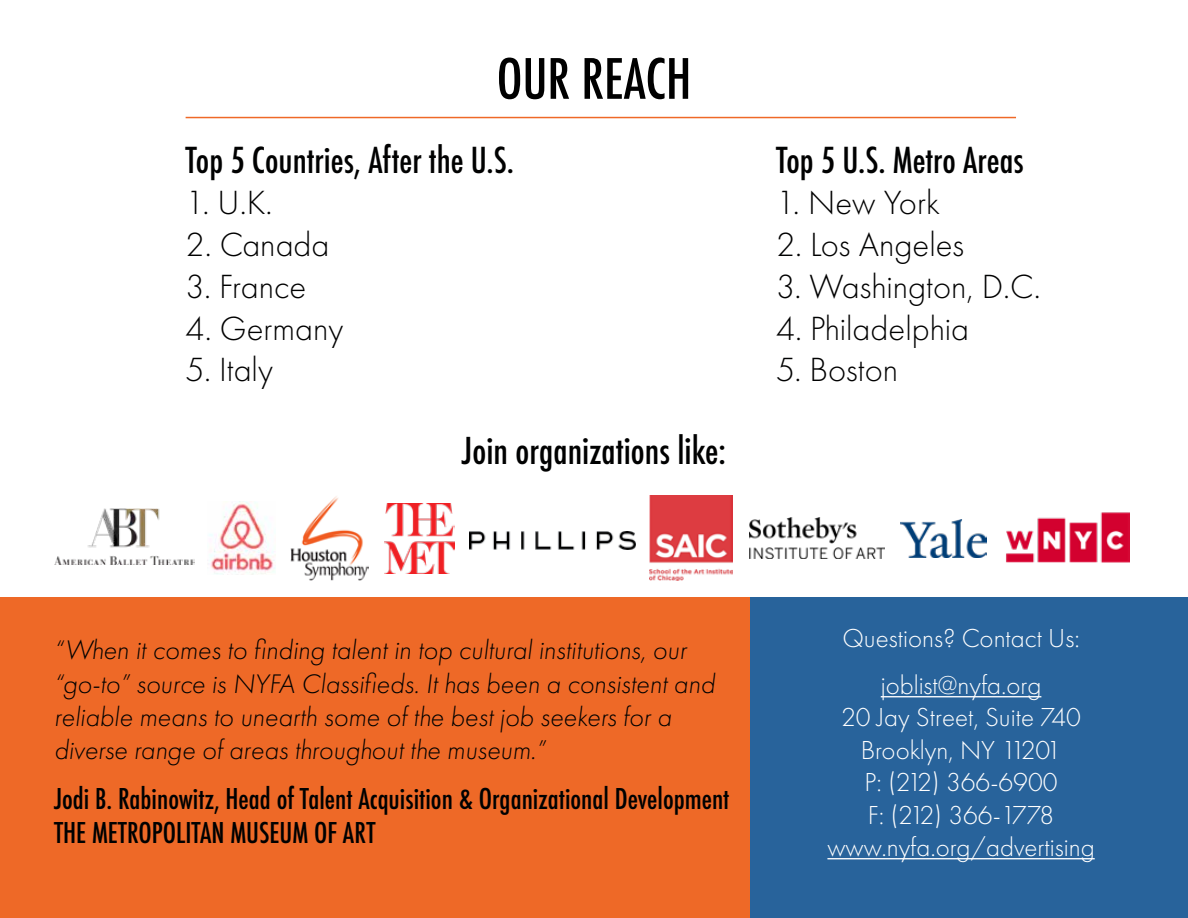
<style>
.page{position:relative;width:1188px;height:918px;background:#fff}
.page>*{position:absolute;margin:0;border:0;box-sizing:border-box;transform-origin:0 0}
.t1{font:500 condensed 54px "Futura";color:#000}
.t2{font:500 condensed 36px "Futura";color:#000101}
.t3{font:300 34.8px "Futura PT";color:#000101}
.t4{font:500 condensed 34.8px "Futura";color:#000101}
.t5{font:italic 300 27.9px/33.5px "Futura PT";color:#000101}
.t6{font:500 condensed 27.9px/33.5px "Futura";color:#000101}
.t7{font:300 27px/32.4px "Futura PT";color:#fff;text-align:center}
</style>
<div class="page">
<div style="left:0;top:598px;width:750px;height:320px;background:#ee6927"></div>
<div style="left:750px;top:598px;width:438px;height:320px;background:#28639b"></div>
<hr style="left:186px;top:117px;width:830px;height:1px;background:#ef6927">
<hr style="left:881px;top:696px;width:160px;height:1px;background:#fff">
<hr style="left:827px;top:858px;width:268px;height:1px;background:#fff">
<img style="left:650px;top:495px;width:83px;height:85px">
<img style="left:384px;top:504px;width:70px;height:70px">
<img style="left:209px;top:501px;width:66px;height:73px">
<img style="left:470px;top:532px;width:165px;height:18px">
<img style="left:749px;top:518px;width:135px;height:41px">
<img style="left:900px;top:520px;width:87px;height:37px">
<img style="left:1006px;top:512px;width:123px;height:50px">
<img style="left:55px;top:509px;width:139px;height:55px">
<img style="left:291px;top:496px;width:78px;height:84px">
<h1 class="t1" style="left:497px;top:44px;width:196px">OUR REACH</h1>
<p class="t4" style="left:186px;top:137px;width:330px">Top 5 Countries, After the U.S.</p>
<p class="t3" style="left:186px;top:183px;width:88px">1. U.K.</p>
<p class="t3" style="left:186px;top:225px;width:145px">2. Canada</p>
<p class="t3" style="left:186px;top:267px;width:122px">3. France</p>
<p class="t3" style="left:186px;top:308px;width:159px">4. Germany</p>
<p class="t3" style="left:186px;top:350px;width:89px">5. Italy</p>
<p class="t2" style="left:462px;top:428px;width:266px">Join organizations like:</p>
<p class="t4" style="left:776px;top:137px;width:249px">Top 5 U.S. Metro Areas</p>
<p class="t3" style="left:776px;top:183px;width:165px">1. New York</p>
<p class="t3" style="left:776px;top:225px;width:190px">2. Los Angeles</p>
<p class="t3" style="left:776px;top:267px;width:266px">3. Washington, D.C.</p>
<p class="t3" style="left:776px;top:308px;width:194px">4. Philadelphia</p>
<p class="t3" style="left:776px;top:350px;width:124px">5. Boston</p>
<p class="t5" style="left:54px;top:633px;width:662px">“When it comes to finding talent in top cultural institutions, our “go-to” source is NYFA Classifieds. It has been a consistent and reliable means to unearth some of the best job seekers for a diverse range of areas throughout the museum.”</p>
<p class="t6" style="left:54px;top:782px;width:677px">Jodi B. Rabinowitz, Head of Talent Acquisition &amp; Organizational Development<br>THE METROPOLITAN MUSEUM OF ART</p>
<p class="t7" style="left:842px;top:615px;width:239px;line-height:46.8px">Questions? Contact Us: joblist@nyfa.org</p>
<p class="t7" style="left:827px;top:701px;width:269px">20 Jay Street, Suite 740<br>Brooklyn, NY 11201<br>P: (212) 366-6900<br>F: (212) 366-1778 www.nyfa.org/advertising</p>
</div>
